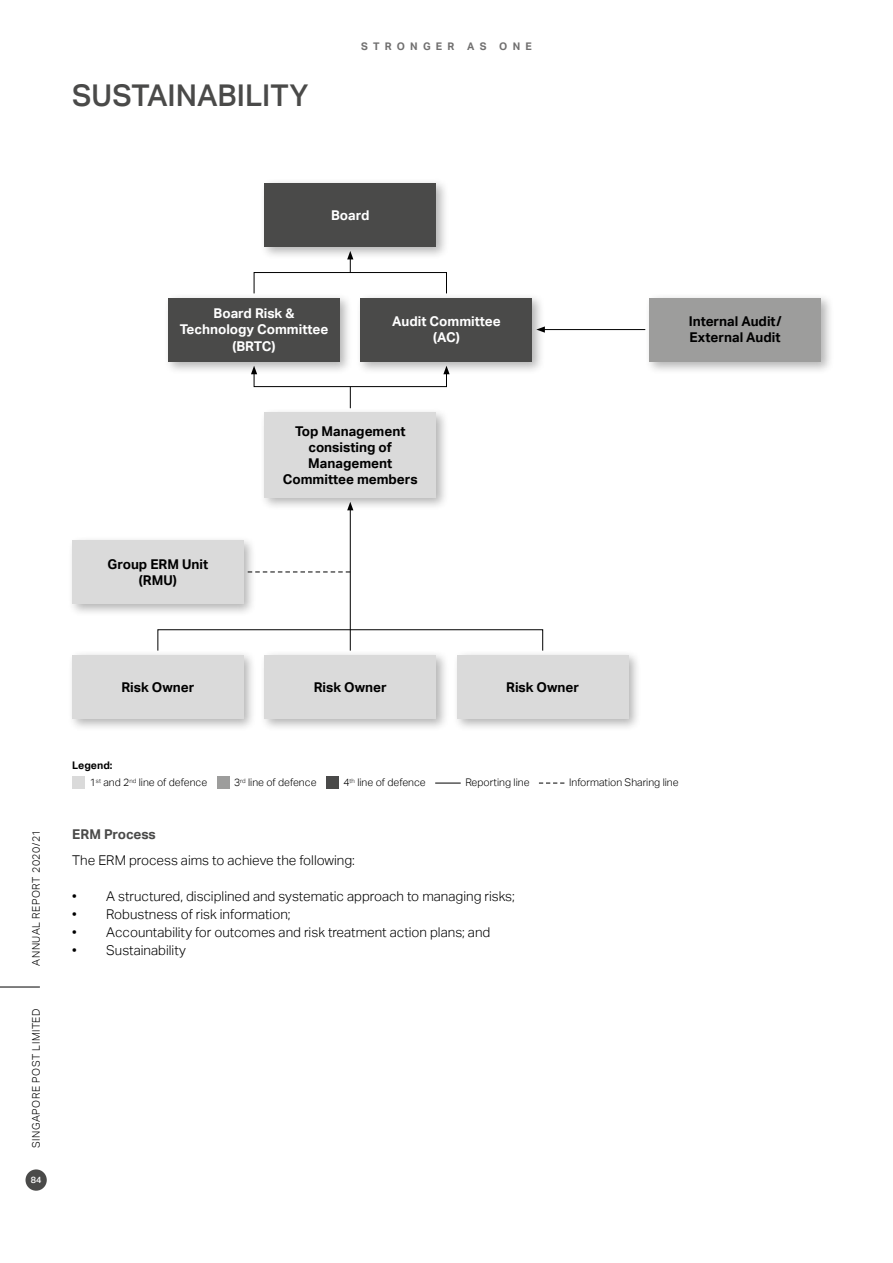
<style>
.page{position:relative;width:893px;height:1263px;background:#fff}
.page>*{position:absolute;margin:0;border:0;box-sizing:border-box;transform-origin:0 0}
.t1{font:500 30px "Aktiv Grotesk";color:#4a4a49}
.t2{font:300 13.5px "Aktiv Grotesk";color:#000}
.t3{font:700 13.5px/16.2px "Aktiv Grotesk";color:#000;text-align:center}
.t4{font:700 13.5px/16.2px "Aktiv Grotesk";color:#fff;text-align:center}
.t5{font:700 13.5px "Aktiv Grotesk";letter-spacing:-.005em;color:#4a4a49}
.t6{font:300 10.5px/17.7px "Aktiv Grotesk";color:#000}
.t7{font:300 10.5px "Aktiv Grotesk";letter-spacing:.05em;color:#000}
.t8{font:700 10.5px "Aktiv Grotesk";letter-spacing:.5em;color:#706f6f}
.t9{font:500 9px "Aktiv Grotesk";color:#fff}
.s1{font-weight:700}
</style>
<div class="page">
<div style="left:260px;top:178px;width:190px;height:82px;background:#000;opacity:.3"></div>
<div style="left:265px;top:183px;width:171px;height:64px;background:#4a4a49"></div>
<div style="left:356px;top:293px;width:190px;height:82px;background:#000;opacity:.3"></div>
<div style="left:361px;top:298px;width:171px;height:63px;background:#4a4a49"></div>
<div style="left:164px;top:293px;width:189px;height:82px;background:#000;opacity:.3"></div>
<div style="left:168px;top:298px;width:172px;height:63px;background:#4a4a49"></div>
<div style="left:645px;top:293px;width:189px;height:82px;background:#000;opacity:.3"></div>
<div style="left:649px;top:298px;width:172px;height:63px;background:#9d9d9c"></div>
<div style="left:260px;top:408px;width:190px;height:103px;background:#000;opacity:.3"></div>
<div style="left:265px;top:412px;width:171px;height:85px;background:#dadada"></div>
<div style="left:68px;top:650px;width:189px;height:82px;background:#000;opacity:.3"></div>
<div style="left:72px;top:655px;width:171px;height:64px;background:#dadada"></div>
<div style="left:260px;top:650px;width:190px;height:82px;background:#000;opacity:.3"></div>
<div style="left:265px;top:655px;width:171px;height:64px;background:#dadada"></div>
<div style="left:452px;top:650px;width:190px;height:82px;background:#000;opacity:.3"></div>
<div style="left:457px;top:655px;width:171px;height:64px;background:#dadada"></div>
<div style="left:68px;top:535px;width:189px;height:82px;background:#000;opacity:.3"></div>
<div style="left:72px;top:540px;width:171px;height:64px;background:#dadada"></div>
<div style="left:72px;top:776px;width:13px;height:13px;background:#dadada"></div>
<div style="left:217px;top:776px;width:12px;height:13px;background:#9d9d9c"></div>
<div style="left:326px;top:776px;width:13px;height:13px;background:#4a4a49"></div>
<svg style="left:435px;top:783px;width:26px;height:1px"></svg>
<svg style="left:539px;top:783px;width:25px;height:1px"></svg>
<div style="left:254px;top:272px;width:193px;height:22px;border:1px solid #000"></div>
<svg style="left:347px;top:251px;width:6px;height:21px"></svg>
<hr style="left:542px;top:329px;width:103px;height:1px;background:#000">
<svg style="left:536px;top:326px;width:9px;height:7px"></svg>
<div style="left:254px;top:371px;width:193px;height:16px;border:1px solid #000"></div>
<svg style="left:251px;top:366px;width:6px;height:8px"></svg>
<svg style="left:443px;top:366px;width:7px;height:8px"></svg>
<svg style="left:350px;top:387px;width:1px;height:21px"></svg>
<hr style="left:350px;top:508px;width:1px;height:143px;background:#000">
<svg style="left:347px;top:502px;width:6px;height:8px"></svg>
<svg style="left:248px;top:572px;width:102px;height:1px"></svg>
<div style="left:26px;top:1169px;width:21px;height:22px;background:#4a4a49;border-radius:50%"></div>
<hr style="left:0;top:987px;width:40px;height:1px;background:#000">
<h1 class="t1" style="left:72px;top:79px;width:238px">SUSTAINABILITY</h1>
<p class="t8" style="left:361px;top:40px;width:172px">STRONGER AS ONE</p>
<p class="t4" style="left:331px;top:207px;width:40px">Board</p>
<p class="t4" style="left:180px;top:305px;width:150px">Board Risk &amp;<br>Technology Committee (BRTC)</p>
<p class="t3" style="left:689px;top:313px;width:94px;text-align:left">Internal Audit/<br>External Audit</p>
<p class="t4" style="left:392px;top:313px;width:110px">Audit Committee (AC)</p>
<p class="t3" style="left:108px;top:556px;width:102px">Group ERM Unit (RMU)</p>
<p class="t3" style="left:283px;top:423px;width:136px">Top Management consisting of<br>Management<br>Committee members</p>
<p class="t7" style="left:30px;top:965px;width:138px;rotate:-90deg">ANNUAL REPORT 2020/21</p>
<p class="t7" style="left:30px;top:1148px;width:141px;rotate:-90deg">SINGAPORE POST LIMITED</p>
<p class="t9" style="left:31px;top:1175px;width:12px">84</p>
<p class="t3" style="left:121px;top:679px;width:75px">Risk Owner</p>
<p class="t3" style="left:314px;top:679px;width:75px">Risk Owner</p>
<p class="t3" style="left:506px;top:679px;width:75px">Risk Owner</p>
<p class="t6" style="left:90px;top:756px;width:119px;text-indent:-17px"><span class="s1">Legend:<br></span>1<sup>st</sup> and 2<sup>nd</sup> line of defence</p>
<p class="t6" style="left:234px;top:774px;width:84px">3<sup>rd</sup> line of defence</p>
<p class="t6" style="left:343px;top:774px;width:84px">4<sup>th</sup> line of defence</p>
<p class="t6" style="left:465px;top:774px;width:66px">Reporting line</p>
<p class="t6" style="left:569px;top:774px;width:111px">Information Sharing line</p>
<p class="t5" style="left:72px;top:826px;width:85px">ERM Process</p>
<p class="t2" style="left:72px;top:852px;width:284px">The ERM process aims to achieve the following:</p>
<p class="t2" style="left:72px;top:888px;width:444px">• A structured, disciplined and systematic approach to managing risks;</p>
<p class="t2" style="left:72px;top:906px;width:220px">• Robustness of risk information;</p>
<p class="t2" style="left:72px;top:924px;width:420px">• Accountability for outcomes and risk treatment action plans; and</p>
<p class="t2" style="left:72px;top:942px;width:115px">• Sustainability</p>
</div>
